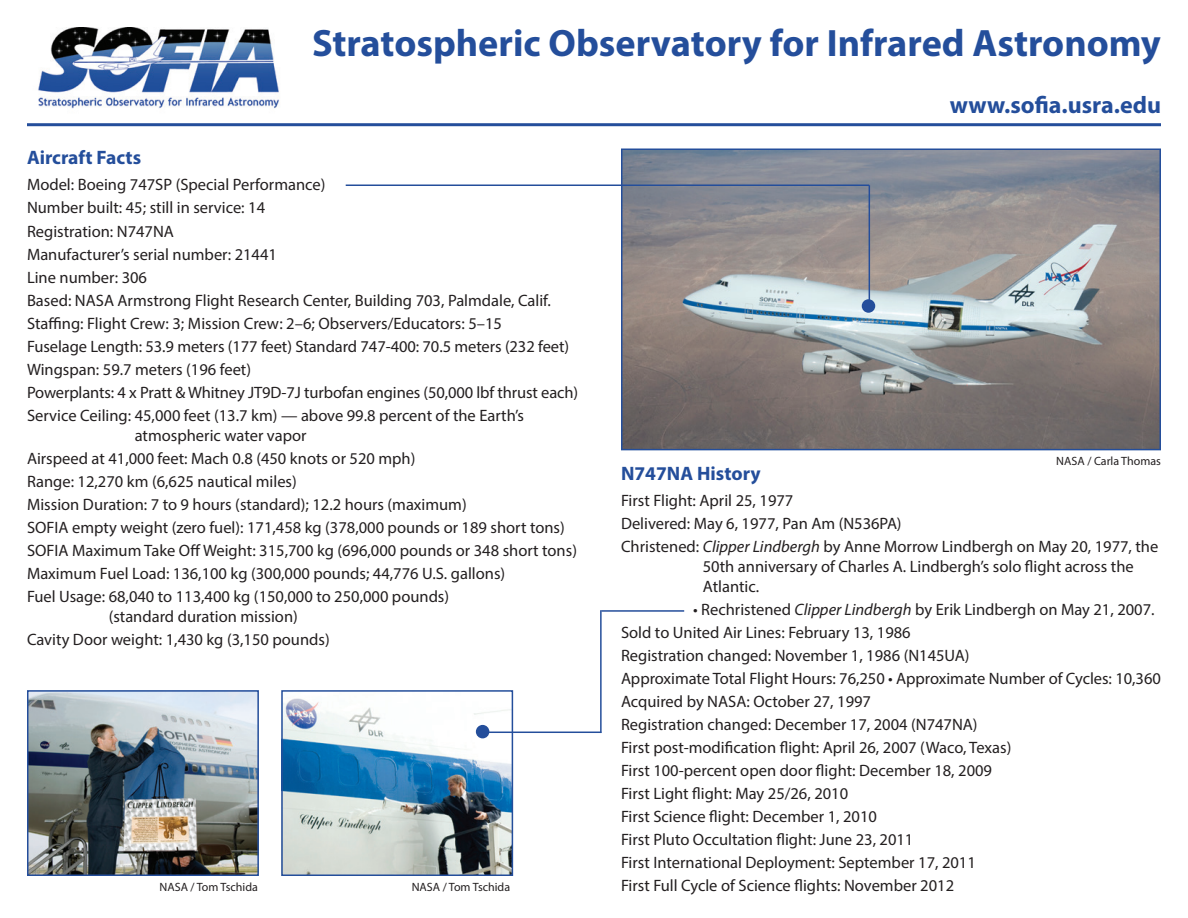
<style>
.page{position:relative;width:1188px;height:918px;background:#fff}
.page>*{position:absolute;margin:0;border:0;box-sizing:border-box;transform-origin:0 0}
.t1{font:700 38.25px "Myriad Pro";color:#244e9b}
.t2{font:700 24px "Myriad Pro";color:#244e9b}
.t3{font:700 19.5px "Myriad Pro";color:#244e9b}
.t4{font:16.5px/19.8px "Myriad Pro";color:#231f20}
.t5{font:12px "Myriad Pro";color:#231f20}
.s1{font-style:italic}
</style>
<div class="page">
<img style="left:38px;top:27px;width:241px;height:82px">
<img style="left:624px;top:151px;width:534px;height:296px">
<div style="left:621px;top:148px;width:540px;height:302px;border:2px solid #244e9b"></div>
<hr style="left:27px;top:123px;width:1134px;height:3px;background:#244e9b">
<img style="left:284px;top:698px;width:226px;height:175px">
<div style="left:281px;top:690px;width:232px;height:186px;border:2px solid #244e9b"></div>
<img style="left:30px;top:693px;width:226px;height:180px">
<div style="left:27px;top:690px;width:232px;height:186px;border:2px solid #244e9b"></div>
<div style="left:862px;top:299px;width:13px;height:14px;background:#244e9b;border-radius:50%"></div>
<hr style="left:346px;top:184px;width:523px;height:2px;background:#244e9b">
<hr style="left:869px;top:185px;width:1px;height:122px;background:#244e9b">
<hr style="left:600px;top:610px;width:2px;height:123px;background:#244e9b">
<div style="left:476px;top:725px;width:13px;height:13px;background:#244e9b;border-radius:50%"></div>
<hr style="left:487px;top:732px;width:114px;height:1px;background:#244e9b">
<hr style="left:601px;top:610px;width:83px;height:2px;background:#244e9b">
<p class="t1" style="left:312px;top:18px;width:850px">Stratospheric Observatory for Infrared Astronomy</p>
<p class="t3" style="left:27px;top:145px;width:116px">Aircraft Facts</p>
<p class="t4" style="left:27px;top:175px;width:300px">Model: Boeing 747SP (Special Performance)</p>
<p class="t4" style="left:27px;top:198px;width:240px">Number built: 45; still in service: 14</p>
<p class="t4" style="left:27px;top:221px;width:149px">Registration: N747NA</p>
<p class="t4" style="left:27px;top:244px;width:252px">Manufacturer’s serial number: 21441</p>
<p class="t4" style="left:27px;top:267px;width:122px">Line number: 306</p>
<p class="t4" style="left:27px;top:290px;width:525px">Based: NASA Armstrong Flight Research Center, Building 703, Palmdale, Calif.</p>
<p class="t4" style="left:27px;top:313px;width:477px">Staffing: Flight Crew: 3; Mission Crew: 2–6; Observers/Educators: 5–15</p>
<p class="t4" style="left:27px;top:336px;width:544px">Fuselage Length: 53.9 meters (177 feet) Standard 747-400: 70.5 meters (232 feet)</p>
<p class="t4" style="left:27px;top:359px;width:226px">Wingspan: 59.7 meters (196 feet)</p>
<p class="t4" style="left:27px;top:382px;width:553px">Powerplants: 4 x Pratt &amp; Whitney JT9D-7J turbofan engines (50,000 lbf thrust each)</p>
<p class="t4" style="left:135px;top:405px;width:391px;text-indent:-108px">Service Ceiling: 45,000 feet (13.7 km) — above 99.8 percent of the Earth’s atmospheric water vapor</p>
<p class="t4" style="left:27px;top:448px;width:390px">Airspeed at 41,000 feet: Mach 0.8 (450 knots or 520 mph)</p>
<p class="t4" style="left:27px;top:471px;width:271px">Range: 12,270 km (6,625 nautical miles)</p>
<p class="t4" style="left:27px;top:494px;width:441px">Mission Duration: 7 to 9 hours (standard); 12.2 hours (maximum)</p>
<p class="t4" style="left:27px;top:517px;width:539px">SOFIA empty weight (zero fuel): 171,458 kg (378,000 pounds or 189 short tons)</p>
<p class="t4" style="left:27px;top:540px;width:552px">SOFIA Maximum Take Off Weight: 315,700 kg (696,000 pounds or 348 short tons)</p>
<p class="t4" style="left:27px;top:563px;width:480px">Maximum Fuel Load: 136,100 kg (300,000 pounds; 44,776 U.S. gallons)</p>
<p class="t4" style="left:109px;top:586px;width:342px;text-indent:-82px">Fuel Usage: 68,040 to 113,400 kg (150,000 to 250,000 pounds) (standard duration mission)</p>
<p class="t4" style="left:27px;top:629px;width:304px">Cavity Door weight: 1,430 kg (3,150 pounds)</p>
<p class="t5" style="left:160px;top:879px;width:100px">NASA / Tom Tschida</p>
<p class="t5" style="left:412px;top:879px;width:100px">NASA / Tom Tschida</p>
<p class="t2" style="left:950px;top:90px;width:213px">www.sofia.usra.edu</p>
<p class="t5" style="left:1056px;top:453px;width:106px">NASA / Carla Thomas</p>
<p class="t3" style="left:621px;top:460px;width:141px">N747NA History</p>
<p class="t4" style="left:621px;top:490px;width:174px">First Flight: April 25, 1977</p>
<p class="t4" style="left:621px;top:514px;width:282px">Delivered: May 6, 1977, Pan Am (N536PA)</p>
<p class="t4" style="left:703px;top:537px;width:457px;text-indent:-82px">Christened: <span class="s1">Clipper Lindbergh</span> by Anne Morrow Lindbergh on May 20, 1977, the<br>50th anniversary of Charles A. Lindbergh’s solo flight across the<br>Atlantic.</p>
<p class="t4" style="left:693px;top:599px;width:463px">• Rechristened <span class="s1">Clipper Lindbergh</span> by Erik Lindbergh on May 21, 2007.</p>
<p class="t4" style="left:621px;top:622px;width:291px">Sold to United Air Lines: February 13, 1986</p>
<p class="t4" style="left:621px;top:645px;width:350px">Registration changed: November 1, 1986 (N145UA)</p>
<p class="t4" style="left:621px;top:668px;width:541px">Approximate Total Flight Hours: 76,250 • Approximate Number of Cycles: 10,360</p>
<p class="t4" style="left:621px;top:691px;width:252px">Acquired by NASA: October 27, 1997</p>
<p class="t4" style="left:621px;top:714px;width:358px">Registration changed: December 17, 2004 (N747NA)</p>
<p class="t4" style="left:621px;top:737px;width:392px">First post-modification flight: April 26, 2007 (Waco, Texas)</p>
<p class="t4" style="left:621px;top:760px;width:373px">First 100-percent open door flight: December 18, 2009</p>
<p class="t4" style="left:621px;top:784px;width:229px">First Light flight: May 25/26, 2010</p>
<p class="t4" style="left:621px;top:807px;width:257px">First Science flight: December 1, 2010</p>
<p class="t4" style="left:621px;top:830px;width:294px">First Pluto Occultation flight: June 23, 2011</p>
<p class="t4" style="left:621px;top:853px;width:356px">First International Deployment: September 17, 2011</p>
<p class="t4" style="left:621px;top:876px;width:335px">First Full Cycle of Science flights: November 2012</p>
</div>
